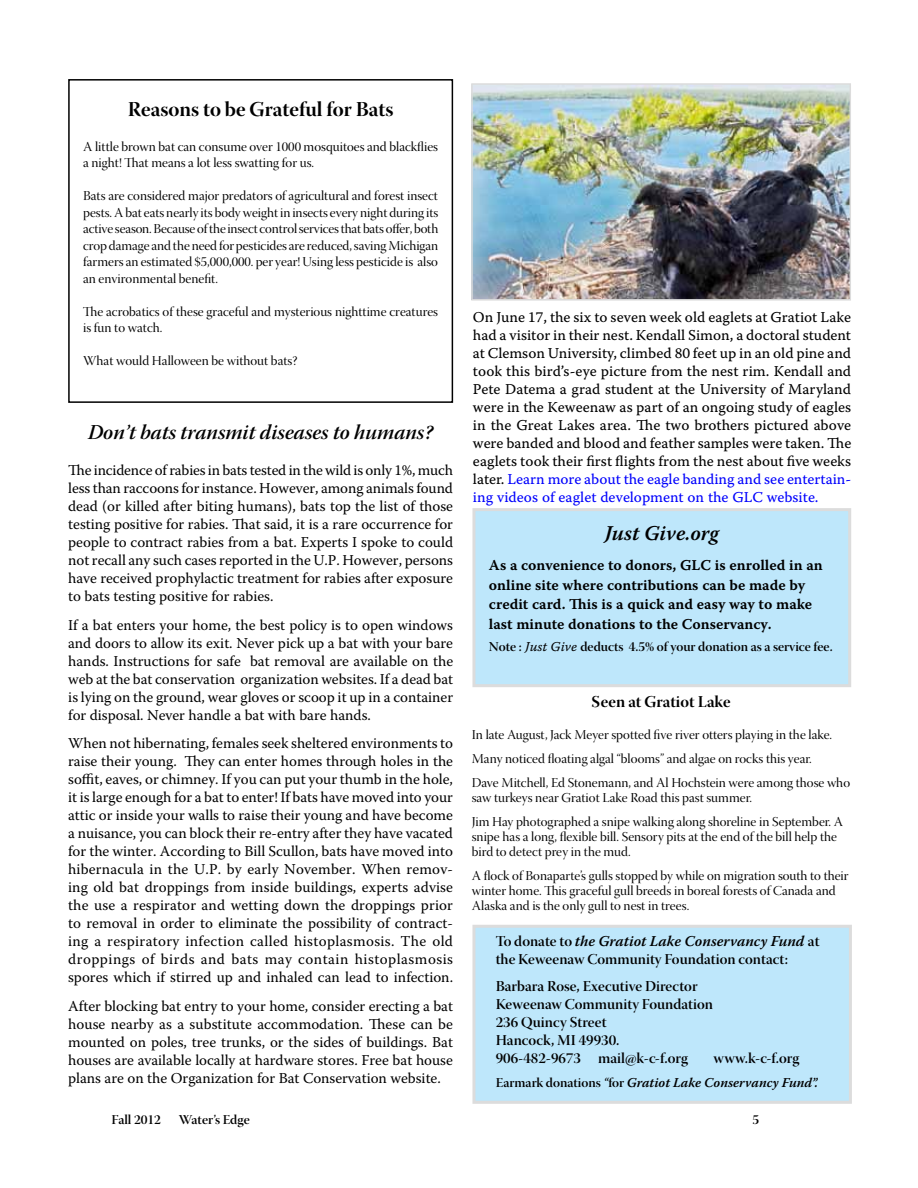
<style>
.page{position:relative;width:918px;height:1188px;background:#fff}
.page>*{position:absolute;margin:0;border:0;box-sizing:border-box;transform-origin:0 0}
.t1{font:21px "Warnock Pro Semibold It Subh";color:#000}
.t2{font:21px "Warnock Pro Bold Disp";color:#000}
.t3{font:italic 600 21px "Warnock Pro";color:#000}
.t4{font:16.5px "Warnock Pro Bold Disp";color:#000}
.t5{font:15px/18px "Warnock Pro";color:#000;text-align:justify}
.t6{font:15px/18px "Warnock Pro Capt";color:#000;text-align:justify}
.t7{font:15px/19.5px "Warnock Pro Semibold Capt";color:#000}
.t8{font:15px/18px "Warnock Pro Semibold Disp";color:#000}
.t9{font:italic 600 15px "Warnock Pro";color:#000}
.t10{font:15px "Warnock Pro Semibold Disp";letter-spacing:.015em;color:#000003}
.t11{font:13.5px/16.5px "Warnock Pro Disp";color:#000}
.t12{font:13.5px "Warnock Pro Semibold Disp";color:#000}
.t13{font:italic 600 13.5px "Warnock Pro";color:#000}
.s1{color:#0001fd}
.s2{font-family:"Warnock Pro It Capt"}
.s3{font-family:"Warnock Pro Semibold Disp";font-weight:400;font-style:normal}
.s4{color:#000002}
.s5{font-weight:400}
</style>
<div class="page">
<div style="left:68px;top:79px;width:385px;height:324px;border:2px solid #000"></div>
<div style="left:474px;top:510px;width:376px;height:176px;background:#bee7fb"></div>
<div style="left:472px;top:508px;width:379px;height:179px;border:3px solid #dcdcdc"></div>
<img style="left:474px;top:86px;width:374px;height:212px">
<div style="left:471px;top:83px;width:380px;height:218px;border:2px solid #dcdcdc"></div>
<div style="left:474px;top:926px;width:376px;height:176px;background:#bee7fb"></div>
<div style="left:472px;top:925px;width:380px;height:179px;border:3px solid #dcdcdc"></div>
<h1 class="t2" style="left:128px;top:97px;width:267px">Reasons to be Grateful for Bats</h1>
<p class="t11" style="left:83px;top:140px;width:356px">A little brown bat can consume over 1000 mosquitoes and blackflies a night! That means a lot less swatting for us.</p>
<p class="t11" style="left:83px;top:189px;width:357px;text-align:justify">Bats are considered major predators of agricultural and forest insect pests. A bat eats nearly its body weight in insects every night during its active season. Because of the insect control services that bats offer, both crop damage and the need for pesticides are reduced, saving Michigan farmers an estimated $5,000,000. per year! Using less pesticide is also an environmental benefit.</p>
<p class="t11" style="left:83px;top:305px;width:356px">The acrobatics of these graceful and mysterious nighttime creatures is fun to watch.</p>
<p class="t11" style="left:83px;top:354px;width:216px">What would Halloween be without bats?</p>
<h1 class="t1" style="left:88px;top:420px;width:347px">Don’t bats transmit diseases to humans?</h1>
<p class="t5" style="left:68px;top:461px;width:386px">The incidence of rabies in bats tested in the wild is only 1%, much less than raccoons for instance. However, among animals found dead (or killed after biting humans), bats top the list of those testing positive for rabies. That said, it is a rare occurrence for people to contract rabies from a bat. Experts I spoke to could not recall any such cases reported in the U.P. However, persons have received prophylactic treatment for rabies after exposure to bats testing positive for rabies.</p>
<p class="t5" style="left:68px;top:615px;width:387px">If a bat enters your home, the best policy is to open windows and doors to allow its exit. Never pick up a bat with your bare hands. Instructions for safe bat removal are available on the web at the bat conservation organization websites. If a dead bat is lying on the ground, wear gloves or scoop it up in a container for disposal. Never handle a bat with bare hands.</p>
<p class="t5" style="left:68px;top:734px;width:387px">When not hibernating, females seek sheltered environments to raise their young. They can enter homes through holes in the soffit, eaves, or chimney. If you can put your thumb in the hole, it is large enough for a bat to enter! If bats have moved into your attic or inside your walls to raise their young and have become a nuisance, you can block their re-entry after they have vacated for the winter. According to Bill Scullon, bats have moved into hibernacula in the U.P. by early November. When remov&shy;ing old bat droppings from inside buildings, experts advise the use a respirator and wetting down the droppings prior to removal in order to eliminate the possibility of contract&shy;ing a respiratory infection called histoplasmosis. The old droppings of birds and bats may contain histoplasmosis spores which if stirred up and inhaled can lead to infection.</p>
<p class="t5" style="left:68px;top:996px;width:386px">After blocking bat entry to your home, consider erecting a bat house nearby as a substitute accommodation. These can be mounted on poles, tree trunks, or the sides of buildings. Bat houses are available locally at hardware stores. Free bat house plans are on the Organization for Bat Conservation website.</p>
<p class="t6" style="left:473px;top:307px;width:380px">On June 17, the six to seven week old eaglets at Gratiot Lake had a visitor in their nest. Kendall Simon, a doctoral student at Clemson University, climbed 80 feet up in an old pine and took this bird’s-eye picture from the nest rim. Kendall and Pete Datema a grad student at the University of Maryland were in the Keweenaw as part of an ongoing study of eagles in the Great Lakes area. The two brothers pictured above were banded and blood and feather samples were taken. The eaglets took their first flights from the nest about five weeks later. <span class="s1">Learn more about the eagle banding and see entertain&shy;ing videos of eaglet development on the GLC website.</span></p>
<h1 class="t3" style="left:605px;top:521px;width:116px">Just Give.org</h1>
<p class="t7" style="left:489px;top:555px;width:335px">As a convenience to donors, GLC is enrolled in an online site where contributions can be made by credit card. This is a quick and easy way to make last minute donations to the Conservancy.</p>
<p class="t12" style="left:489px;top:639px;width:345px">Note : <span class="s2">Just Give</span> deducts 4.5% of your donation as a service fee.</p>
<p class="t4" style="left:592px;top:692px;width:141px">Seen at Gratiot Lake</p>
<p class="t11" style="left:472px;top:724px;width:380px;line-height:24px">In late August, Jack Meyer spotted five river otters playing in the lake.<br>Many noticed floating algal “blooms” and algae on rocks this year.<br>Dave Mitchell, Ed Stonemann, and Al Hochstein were among those who</p>
<p class="t11" style="left:472px;top:787px;width:373px;line-height:24px">saw turkeys near Gratiot Lake Road this past summer.<br>Jim Hay photographed a snipe walking along shoreline in September. A</p>
<p class="t11" style="left:472px;top:830px;width:367px;line-height:15px">snipe has a long, flexible bill. Sensory pits at the end of the bill help the bird to detect prey in the mud.</p>
<p class="t11" style="left:472px;top:869px;width:378px;line-height:15px">A flock of Bonaparte’s gulls stopped by while on migration south to their winter home. This graceful gull breeds in boreal forests of Canada and<br>Alaska and is the only gull to nest in trees.</p>
<p class="t9" style="left:496px;top:932px;width:325px"><span class="s3">To donate to</span> the Gratiot Lake Conservancy Fund <span class="s3">at</span></p>
<p class="t8" style="left:496px;top:945px;width:294px;line-height:27px">the Keweenaw Community Foundation contact:<br>Barbara Rose, Executive Director</p>
<p class="t8" style="left:496px;top:994px;width:219px">Keweenaw Community Foundation<br>236 Quincy Street<br>Hancock, MI 49930.<br>906-482-9673 <span class="s4">mail@k-c-f.org</span></p>
<p class="t10" style="left:714px;top:1049px;width:87px">www.k-c-f.org</p>
<p class="t13" style="left:496px;top:1074px;width:324px"><span class="s3">Earmark donations</span> <span class="s5">“</span><span class="s3">for</span> Gratiot Lake Conservancy Fund”.</p>
<p class="t12" style="left:112px;top:1112px;width:51px">Fall 2012</p>
<p class="t12" style="left:179px;top:1112px;width:72px">Water’s Edge</p>
<p class="t12" style="left:753px;top:1112px;width:8px">5</p>
</div>
